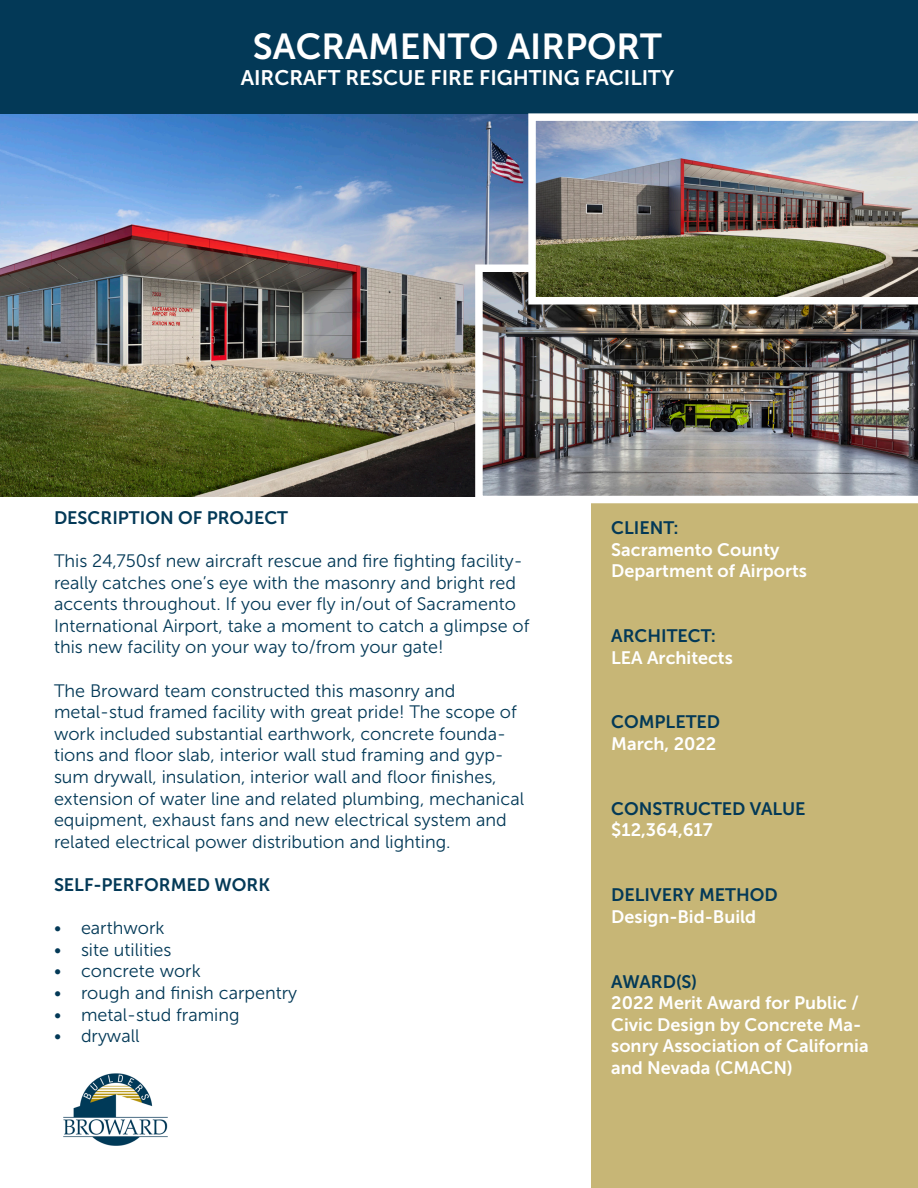
<style>
.page{position:relative;width:918px;height:1188px;background:#fff}
.page>*{position:absolute;margin:0;border:0;box-sizing:border-box;transform-origin:0 0}
.t1{font:36px "Museo Sans 700";color:#fff}
.t2{font:21px "Museo Sans 700";color:#fff}
.t3{font:18px/21.6px "Museo Sans 300";color:#033957}
.t4{font:18px/21.6px "Museo Sans 700";color:#fff}
.t5{font:18px "Museo Sans 700";color:#033957}
.s1{color:#033957}
</style>
<div class="page">
<img style="left:0;top:113px;width:528px;height:383px">
<div style="left:0;top:0;width:918px;height:113px;background:#033957"></div>
<div style="left:591px;top:496px;width:327px;height:692px;background:#c7b676"></div>
<img style="left:63px;top:1073px;width:105px;height:73px">
<img style="left:475px;top:264px;width:443px;height:239px">
<img style="left:528px;top:113px;width:390px;height:191px">
<p class="t1" style="left:253px;top:27px;width:411px">SACRAMENTO AIRPORT</p>
<p class="t2" style="left:241px;top:66px;width:435px">AIRCRAFT RESCUE FIRE FIGHTING FACILITY</p>
<p class="t5" style="left:54px;top:507px;width:236px">DESCRIPTION OF PROJECT</p>
<p class="t3" style="left:54px;top:550px;width:477px">This 24,750sf new aircraft rescue and fire fighting facility&shy;really catches one’s eye with the masonry and bright red accents throughout. If you ever fly in/out of Sacramento International Airport, take a moment to catch a glimpse of this new facility on your way to/from your gate!</p>
<p class="t3" style="left:54px;top:680px;width:472px">The Broward team constructed this masonry and metal-stud framed facility with great pride! The scope of work included substantial earthwork, concrete founda&shy;tions and floor slab, interior wall stud framing and gyp&shy;sum drywall, insulation, interior wall and floor finishes, extension of water line and related plumbing, mechanical equipment, exhaust fans and new electrical system and related electrical power distribution and lighting.</p>
<p class="t5" style="left:54px;top:875px;width:218px">SELF-PERFORMED WORK</p>
<p class="t3" style="left:54px;top:917px;width:112px">• earthwork</p>
<p class="t3" style="left:54px;top:939px;width:119px">• site utilities</p>
<p class="t3" style="left:54px;top:960px;width:148px">• concrete work</p>
<p class="t3" style="left:54px;top:982px;width:245px">• rough and finish carpentry</p>
<p class="t3" style="left:54px;top:1004px;width:187px">• metal-stud framing</p>
<p class="t3" style="left:54px;top:1025px;width:87px">• drywall</p>
<p class="t5" style="left:611px;top:518px;width:69px">CLIENT:</p>
<p class="t4" style="left:611px;top:539px;width:197px">Sacramento County<br>Department of Airports</p>
<p class="t5" style="left:611px;top:626px;width:106px">ARCHITECT:</p>
<p class="t4" style="left:611px;top:647px;width:123px">LEA Architects</p>
<p class="t5" style="left:611px;top:712px;width:110px">COMPLETED</p>
<p class="t4" style="left:611px;top:733px;width:107px">March, 2022</p>
<p class="t5" style="left:611px;top:799px;width:196px">CONSTRUCTED VALUE</p>
<p class="t4" style="left:611px;top:819px;width:103px">$12,364,617</p>
<p class="t5" style="left:611px;top:885px;width:168px">DELIVERY METHOD</p>
<p class="t4" style="left:611px;top:906px;width:146px">Design-Bid-Build</p>
<p class="t4" style="left:611px;top:971px;width:259px"><span class="s1">AWARD(S)<br></span>2022 Merit Award for Public /<br>Civic Design by Concrete Ma&shy;sonry Association of California and Nevada (CMACN)</p>
</div>
